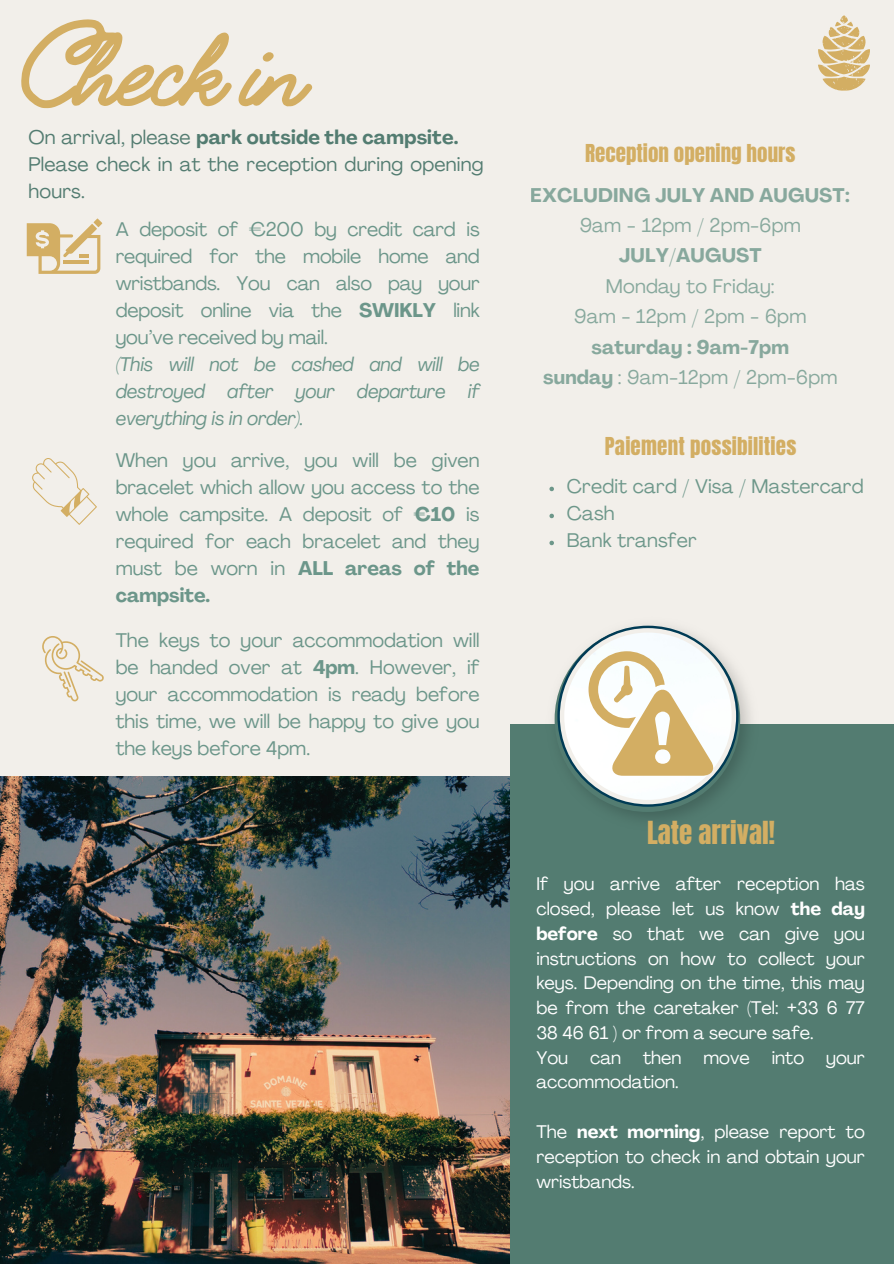
<style>
.page{position:relative;width:894px;height:1264px;background:#fff}
.page>*{position:absolute;margin:0;border:0;box-sizing:border-box;transform-origin:0 0}
.t1{font:700 120px "Jimmy Script";color:#d3ae63}
.t2{font:27px "Anton";color:#d3ae63}
.t3{font:21px "Anton";letter-spacing:.01em;color:#d3ae63}
.t4{font:19.5px/27px "Agrandir";letter-spacing:-.01em;color:#6c968a;text-align:justify}
.t5{font:19.5px/30.3px "Agrandir";letter-spacing:.01em;color:#6d978a;text-align:center}
.t6{font:19.5px/27px "Agrandir";letter-spacing:.01em;color:#537c71}
.t7{font:700 19.5px/30.3px "Agrandir";letter-spacing:.01em;color:#6d978a;text-align:center}
.t8{font:18px/24.8px "Agrandir";color:#fff;text-align:justify}
.s1{font-weight:700}
.s2{font-style:italic}
.s3{font-weight:400}
</style>
<div class="page">
<div style="left:0;top:0;width:893px;height:1263px;background:#f2efea"></div>
<img style="left:0;top:776px;width:510px;height:487px">
<div style="left:510px;top:724px;width:383px;height:539px;background:#537c71"></div>
<img style="left:619px;top:681px;width:132px;height:138px">
<svg style="left:554px;top:626px;width:186px;height:186px"></svg>
<svg style="left:27px;top:218px;width:75px;height:55px"></svg>
<svg style="left:32px;top:458px;width:65px;height:67px"></svg>
<svg style="left:42px;top:636px;width:62px;height:65px"></svg>
<svg style="left:818px;top:15px;width:51px;height:76px"></svg>
<svg style="left:549px;top:486px;width:5px;height:5px"></svg>
<svg style="left:549px;top:513px;width:5px;height:5px"></svg>
<svg style="left:549px;top:540px;width:5px;height:5px"></svg>
<h4 class="t1" style="left:21px;top:-9px;width:285px">Checkin</h4>
<p class="t6" style="left:29px;top:126px;width:456px">On arrival, please <span class="s1">park outside the campsite.<br></span>Please check in at the reception during opening hours.</p>
<h4 class="t4" style="left:116px;top:217px;width:365px;text-align:left">A deposit of €200 by credit card is required for the mobile home and wristbands. You can also pay your deposit online via the <span class="s1">SWIKLY</span> link you’ve received by mail.<br><span class="s2">(This will not be cashed and will be destroyed after your departure if everything is in order).</span></h4>
<p class="t4" style="left:116px;top:448px;width:365px">When you arrive, you will be given bracelet which allow you access to the whole campsite. A deposit of <span class="s1">€10</span> is required for each bracelet and they must be worn in <span class="s1">ALL areas of the campsite.</span></p>
<h4 class="t4" style="left:116px;top:628px;width:365px">The keys to your accommodation will be handed over at <span class="s1">4pm</span>. However, if your accommodation is ready before this time, we will be happy to give you the keys before 4pm.</h4>
<p class="t3" style="left:585px;top:138px;width:212px">Reception opening hours</p>
<p class="t7" style="left:530px;top:182px;width:320px">EXCLUDING JULY AND AUGUST:</p>
<p class="t5" style="left:579px;top:212px;width:222px">9am - 12pm / 2pm-6pm</p>
<p class="t7" style="left:618px;top:242px;width:144px">JULY/AUGUST</p>
<p class="t5" style="left:574px;top:273px;width:233px">Monday to Friday:<br>9am - 12pm / 2pm - 6pm</p>
<p class="t7" style="left:543px;top:333px;width:296px">saturday : 9am-7pm<br>sunday <span class="s3">: 9am-12pm / 2pm-6pm</span></p>
<p class="t3" style="left:604px;top:431px;width:193px">Paiement possibilities</p>
<p class="t5" style="left:566px;top:473px;width:298px">Credit card / Visa / Mastercard</p>
<p class="t5" style="left:566px;top:500px;width:49px">Cash</p>
<p class="t5" style="left:566px;top:527px;width:131px">Bank transfer</p>
<h4 class="t2" style="left:646px;top:813px;width:130px">Late arrival!</h4>
<h4 class="t8" style="left:536px;top:873px;width:330px">If you arrive after reception has closed, please let us know <span class="s1">the day before</span> so that we can give you instructions on how to collect your keys. Depending on the time, this may be from the caretaker (Tel: +33 6 77<br>38 46 61 ) or from a secure safe.</h4>
<p class="t8" style="left:536px;top:1046px;width:330px">You can then move into your accommodation.</p>
<p class="t8" style="left:536px;top:1121px;width:330px">The <span class="s1">next morning</span>, please report to reception to check in and obtain your wristbands.</p>
</div>
